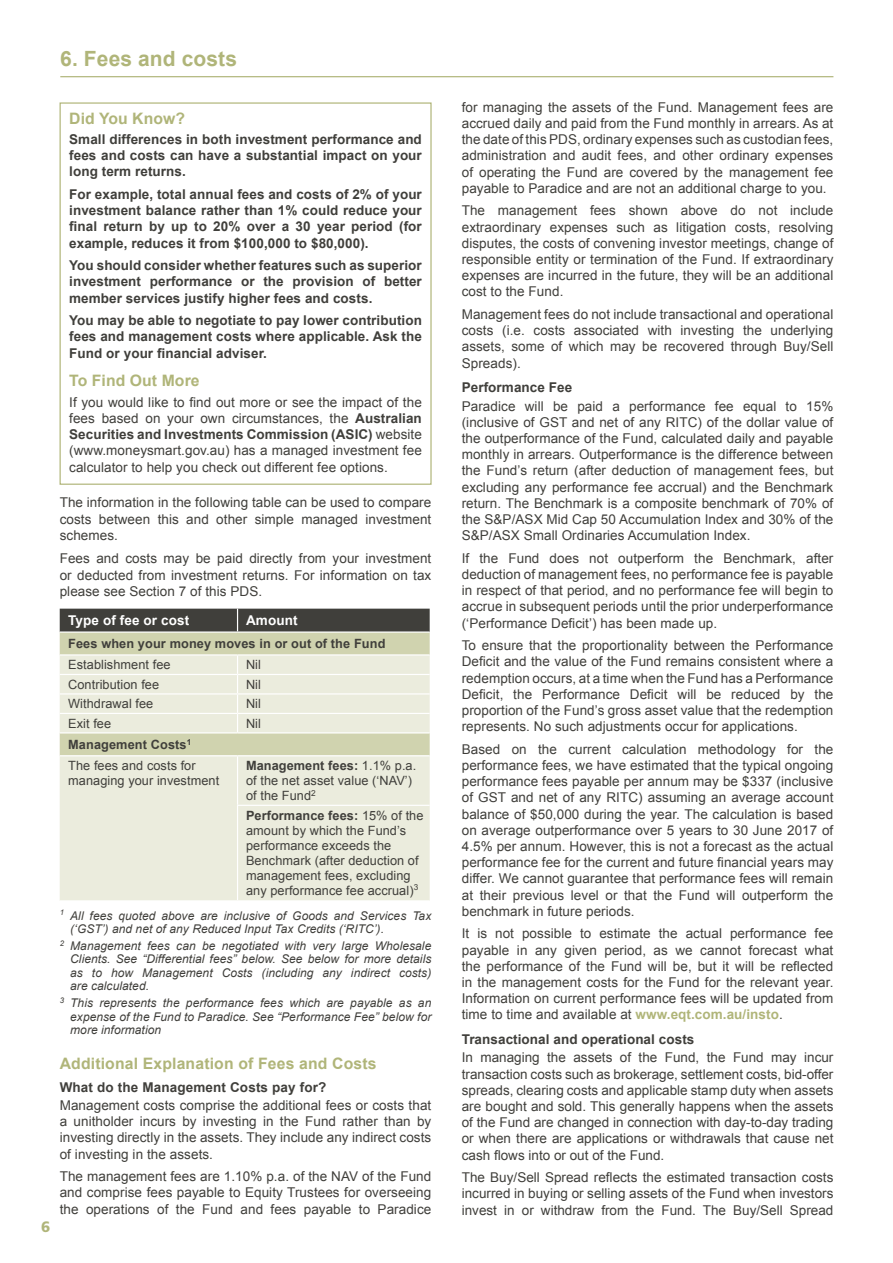
<style>
.page{position:relative;width:893px;height:1263px;background:#fff}
.page>*{position:absolute;margin:0;border:0;box-sizing:border-box;transform-origin:0 0}
.t1{font:700 21px "Arial";letter-spacing:.005em;color:#b0b579}
.t2{font:700 15.75px "Arial";letter-spacing:.01em;color:#b0b579}
.t3{font:900 15px "Frutiger";color:#b0b579}
.t4{font:13.5px/16.2px "Arial";letter-spacing:.005em;color:#403f3b;text-align:justify}
.t5{font:700 13.5px/16.2px "Arial";letter-spacing:.005em;color:#403f3b;text-align:justify}
.t6{font:700 13.5px "Arial";letter-spacing:.01em;color:#fff}
.t7{font:12.75px/15px "Arial";letter-spacing:.005em;color:#403f3b}
.t8{font:700 12.75px "Arial";letter-spacing:.01em;color:#403f3b}
.t9{font:italic 12px/13.5px "Arial";letter-spacing:.005em;color:#403f3b;text-align:justify}
.s1{font-weight:700}
.s2{font-weight:700;color:#b0b579}
</style>
<div class="page">
<hr style="left:60px;top:76px;width:773px;height:1px;background:#b0b579">
<svg style="left:59px;top:102px;width:373px;height:383px"></svg>
<div style="left:60px;top:633px;width:370px;height:21px;background:#d0d3af"></div>
<svg style="left:60px;top:655px;width:370px;height:245px;background:#e8e9d9"></svg>
<hr style="left:60px;top:674px;width:178px;height:1px;background:#fff">
<hr style="left:238px;top:674px;width:192px;height:1px;background:#fff">
<hr style="left:60px;top:693px;width:178px;height:1px;background:#fff">
<hr style="left:238px;top:693px;width:192px;height:1px;background:#fff">
<hr style="left:60px;top:713px;width:178px;height:1px;background:#fff">
<hr style="left:238px;top:713px;width:192px;height:1px;background:#fff">
<hr style="left:237px;top:805px;width:193px;height:1px;background:#fff">
<hr style="left:60px;top:732px;width:178px;height:1px;background:#fff">
<hr style="left:238px;top:732px;width:192px;height:1px;background:#fff">
<hr style="left:60px;top:755px;width:178px;height:1px;background:#fff">
<hr style="left:238px;top:755px;width:192px;height:1px;background:#fff">
<div style="left:60px;top:609px;width:370px;height:23px;background:#403f3b"></div>
<svg style="left:237px;top:655px;width:1px;height:77px"></svg>
<hr style="left:237px;top:756px;width:1px;height:49px;background:#fff">
<hr style="left:237px;top:806px;width:1px;height:94px;background:#fff">
<h1 class="t1" style="left:60px;top:45px;width:178px">6. Fees and costs</h1>
<p class="t3" style="left:41px;top:1218px;width:11px">6</p>
<p class="t2" style="left:69px;top:108px;width:117px">Did You Know?</p>
<p class="t5" style="left:69px;top:132px;width:354px">Small differences in both investment performance and fees and costs can have a substantial impact on your long term returns.</p>
<p class="t5" style="left:69px;top:187px;width:354px">For example, total annual fees and costs of 2% of your investment balance rather than 1% could reduce your final return by up to 20% over a 30 year period (for example, reduces it from $100,000 to $80,000).</p>
<p class="t5" style="left:69px;top:258px;width:354px">You should consider whether features such as superior investment performance or the provision of better member services justify higher fees and costs.</p>
<p class="t5" style="left:69px;top:313px;width:354px">You may be able to negotiate to pay lower contribution fees and management costs where applicable. Ask the Fund or your financial adviser.</p>
<p class="t2" style="left:69px;top:370px;width:132px">To Find Out More</p>
<p class="t4" style="left:69px;top:394px;width:354px">If you would like to find out more or see the impact of the fees based on your own circumstances, the <span class="s1">Australian Securities and Investments Commission (ASIC)</span> website (www.moneysmart.gov.au) has a managed investment fee calculator to help you check out different fee options.</p>
<p class="t4" style="left:60px;top:494px;width:373px">The information in the following table can be used to compare costs between this and other simple managed investment schemes.</p>
<p class="t4" style="left:60px;top:550px;width:373px">Fees and costs may be paid directly from your investment or deducted from investment returns. For information on tax please see Section 7 of this PDS.</p>
<p class="t6" style="left:68px;top:611px;width:122px">Type of fee or cost</p>
<p class="t6" style="left:246px;top:611px;width:53px">Amount</p>
<p class="t8" style="left:68px;top:635px;width:319px">Fees when your money moves in or out of the Fund</p>
<p class="t7" style="left:68px;top:657px;width:104px">Establishment fee</p>
<p class="t7" style="left:246px;top:657px;width:16px">Nil</p>
<p class="t7" style="left:68px;top:677px;width:92px">Contribution fee</p>
<p class="t7" style="left:246px;top:677px;width:16px">Nil</p>
<p class="t7" style="left:68px;top:696px;width:87px">Withdrawal fee</p>
<p class="t7" style="left:246px;top:696px;width:16px">Nil</p>
<p class="t7" style="left:68px;top:716px;width:44px">Exit fee</p>
<p class="t7" style="left:246px;top:716px;width:16px">Nil</p>
<p class="t7" style="left:68px;top:734px;width:129px;line-height:21.1px"><span class="s1">Management Costs</span><sup>1<br></sup>The fees and costs for</p>
<p class="t7" style="left:68px;top:773px;width:152px">managing your investment</p>
<p class="t7" style="left:246px;top:758px;width:172px"><span class="s1">Management fees:</span> 1.1% p.a. of the net asset value (‘NAV’) of the Fund<sup>2</sup></p>
<p class="t7" style="left:246px;top:808px;width:179px"><span class="s1">Performance fees:</span> 15% of the amount by which the Fund’s performance exceeds the<br>Benchmark (after deduction of management fees, excluding any performance fee accrual)<sup>3</sup></p>
<p class="t9" style="left:70px;top:909px;width:363px;text-indent:-10px"><sup>1</sup> All fees quoted above are inclusive of Goods and Services Tax (‘GST’) and net of any Reduced Input Tax Credits (‘RITC’).</p>
<p class="t9" style="left:70px;top:939px;width:363px;text-indent:-10px"><sup>2</sup> Management fees can be negotiated with very large Wholesale Clients. See “Differential fees” below. See below for more details as to how Management Costs (including any indirect costs) are calculated.</p>
<p class="t9" style="left:70px;top:996px;width:363px;text-indent:-10px"><sup>3</sup> This represents the performance fees which are payable as an expense of the Fund to Paradice. See “Performance Fee” below for more information</p>
<p class="t2" style="left:60px;top:1053px;width:318px">Additional Explanation of Fees and Costs</p>
<p class="t5" style="left:60px;top:1079px;width:268px">What do the Management Costs pay for?</p>
<p class="t4" style="left:60px;top:1097px;width:373px">Management costs comprise the additional fees or costs that a unitholder incurs by investing in the Fund rather than by investing directly in the assets. They include any indirect costs of investing in the assets.</p>
<p class="t4" style="left:60px;top:1168px;width:373px">The management fees are 1.10% p.a. of the NAV of the Fund and comprise fees payable to Equity Trustees for overseeing the operations of the Fund and fees payable to Paradice</p>
<p class="t4" style="left:462px;top:99px;width:373px">for managing the assets of the Fund. Management fees are accrued daily and paid from the Fund monthly in arrears. As at the date of this PDS, ordinary expenses such as custodian fees, administration and audit fees, and other ordinary expenses of operating the Fund are covered by the management fee payable to Paradice and are not an additional charge to you.</p>
<p class="t4" style="left:462px;top:203px;width:373px">The management fees shown above do not include extraordinary expenses such as litigation costs, resolving disputes, the costs of convening investor meetings, change of responsible entity or termination of the Fund. If extraordinary expenses are incurred in the future, they will be an additional cost to the Fund.</p>
<p class="t4" style="left:462px;top:306px;width:373px">Management fees do not include transactional and operational costs (i.e. costs associated with investing the underlying assets, some of which may be recovered through Buy/Sell Spreads).</p>
<p class="t5" style="left:462px;top:380px;width:112px">Performance Fee</p>
<p class="t4" style="left:462px;top:398px;width:373px">Paradice will be paid a performance fee equal to 15% (inclusive of GST and net of any RITC) of the dollar value of the outperformance of the Fund, calculated daily and payable monthly in arrears. Outperformance is the difference between the Fund’s return (after deduction of management fees, but excluding any performance fee accrual) and the Benchmark return. The Benchmark is a composite benchmark of 70% of the S&amp;P/ASX Mid Cap 50 Accumulation Index and 30% of the S&amp;P/ASX Small Ordinaries Accumulation Index.</p>
<p class="t4" style="left:462px;top:550px;width:373px">If the Fund does not outperform the Benchmark, after deduction of management fees, no performance fee is payable in respect of that period, and no performance fee will begin to accrue in subsequent periods until the prior underperformance (‘Performance Deficit’) has been made up.</p>
<p class="t4" style="left:462px;top:637px;width:373px">To ensure that the proportionality between the Performance Deficit and the value of the Fund remains consistent where a redemption occurs, at a time when the Fund has a Performance Deficit, the Performance Deficit will be reduced by the proportion of the Fund’s gross asset value that the redemption represents. No such adjustments occur for applications.</p>
<p class="t4" style="left:462px;top:741px;width:373px">Based on the current calculation methodology for the performance fees, we have estimated that the typical ongoing performance fees payable per annum may be $337 (inclusive of GST and net of any RITC) assuming an average account balance of $50,000 during the year. The calculation is based on average outperformance over 5 years to 30 June 2017 of 4.5% per annum. However, this is not a forecast as the actual performance fee for the current and future financial years may differ. We cannot guarantee that performance fees will remain at their previous level or that the Fund will outperform the benchmark in future periods.</p>
<p class="t4" style="left:462px;top:926px;width:373px">It is not possible to estimate the actual performance fee payable in any given period, as we cannot forecast what the performance of the Fund will be, but it will be reflected in the management costs for the Fund for the relevant year.<br>Information on current performance fees will be updated from time to time and available at <span class="s2">www.eqt.com.au/insto</span>.</p>
<p class="t5" style="left:462px;top:1032px;width:234px">Transactional and operational costs</p>
<p class="t4" style="left:462px;top:1050px;width:373px">In managing the assets of the Fund, the Fund may incur transaction costs such as brokerage, settlement costs, bid-offer spreads, clearing costs and applicable stamp duty when assets are bought and sold. This generally happens when the assets of the Fund are changed in connection with day-to-day trading or when there are applications or withdrawals that cause net cash flows into or out of the Fund.</p>
<p class="t4" style="left:462px;top:1169px;width:373px">The Buy/Sell Spread reflects the estimated transaction costs incurred in buying or selling assets of the Fund when investors invest in or withdraw from the Fund. The Buy/Sell Spread</p>
</div>
